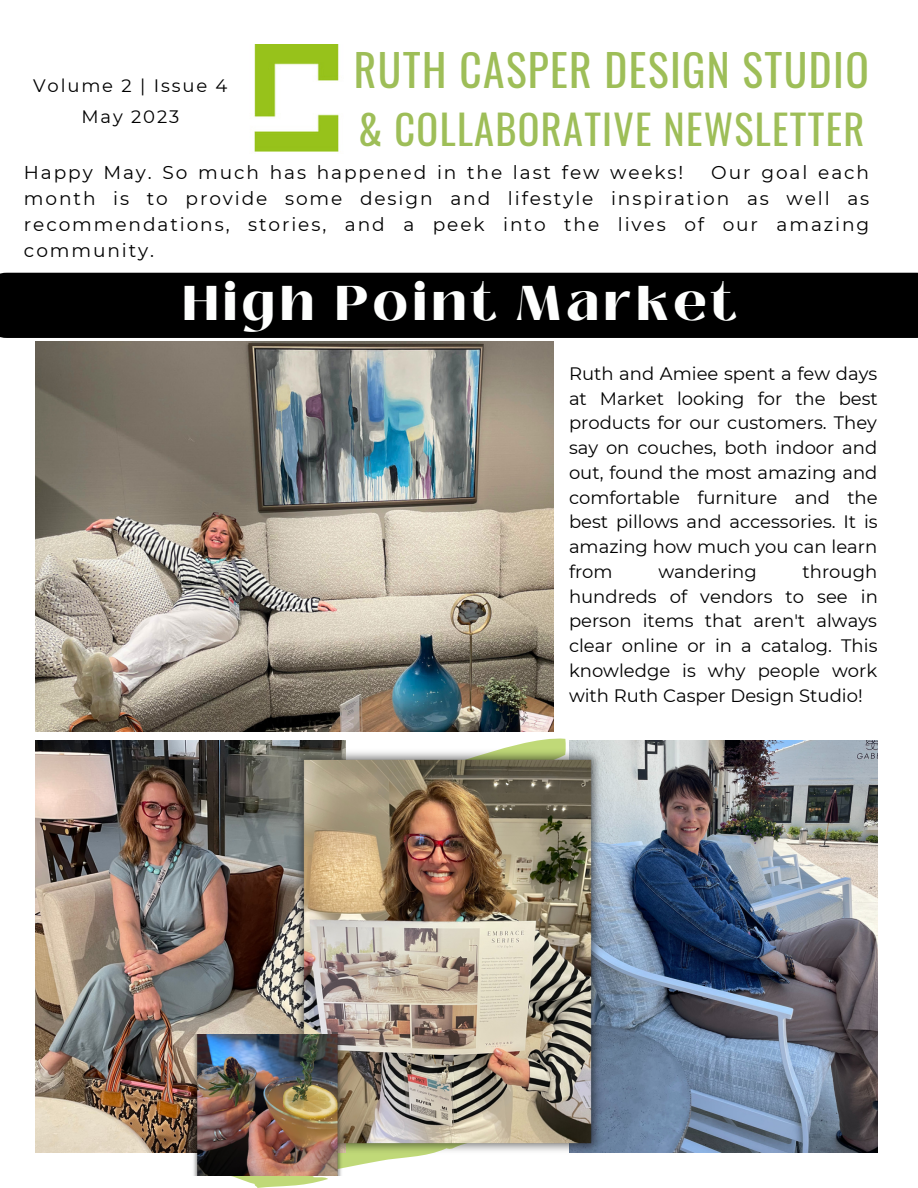
<style>
.page{position:relative;width:918px;height:1188px;background:#fff}
.page>*{position:absolute;margin:0;border:0;box-sizing:border-box;transform-origin:0 0}
.t1{font:900 48.6px "Black Mango";letter-spacing:.1em;color:#fefffe}
.t2{font:43.5px "Oswald";letter-spacing:.03em;color:#9ebe58}
.t3{font:40.35px "Oswald";letter-spacing:.03em;color:#9ebe58}
.t4{font:18.6px/25.8px "Montserrat";letter-spacing:.1em;color:#000;text-align:justify}
.t5{font:18px/24.8px "Montserrat";color:#000;text-align:justify}
.t6{font:18px "Montserrat";letter-spacing:.1em;color:#000}
</style>
<div class="page">
<img style="left:254px;top:44px;width:85px;height:108px">
<img style="left:36px;top:342px;width:517px;height:389px">
<svg style="left:119px;top:738px;width:698px;height:450px"></svg>
<img style="left:605px;top:741px;width:273px;height:411px">
<img style="left:36px;top:741px;width:253px;height:411px">
<img style="left:289px;top:741px;width:316px;height:422px">
<div style="left:0;top:273px;width:918px;height:65px;background:#000"></div>
<img style="left:190px;top:1035px;width:155px;height:140px">
<p class="t2" style="left:354px;top:36px;width:516px">RUTH CASPER DESIGN STUDIO</p>
<p class="t3" style="left:358px;top:98px;width:508px">&amp; COLLABORATIVE NEWSLETTER</p>
<p class="t6" style="left:33px;top:75px;width:196px">Volume 2 | Issue 4</p>
<p class="t5" style="left:82px;top:104px;width:99px">May 2023</p>
<p class="t4" style="left:24px;top:160px;width:661px">Happy May. So much has happened in the last few weeks!</p>
<p class="t4" style="left:24px;top:160px;width:847px;text-indent:687px">Our goal each month is to provide some design and lifestyle inspiration as well as recommendations, stories, and a peek into the lives of our amazing community.</p>
<p class="t1" style="left:183px;top:267px;width:554px">High Point Market</p>
<p class="t5" style="left:569px;top:361px;width:310px">Ruth and Amiee spent a few days at Market looking for the best products for our customers. They say on couches, both indoor and out, found the most amazing and comfortable furniture and the best pillows and accessories. It is amazing how much you can learn from</p>
<p class="t5" style="left:569px;top:559px;width:310px;text-indent:234px">through hundreds of vendors to see in person items that aren't always clear online or in a catalog. This knowledge is why people work with Ruth Casper Design Studio!</p>
<p class="t5" style="left:658px;top:559px;width:100px">wandering</p>
</div>
